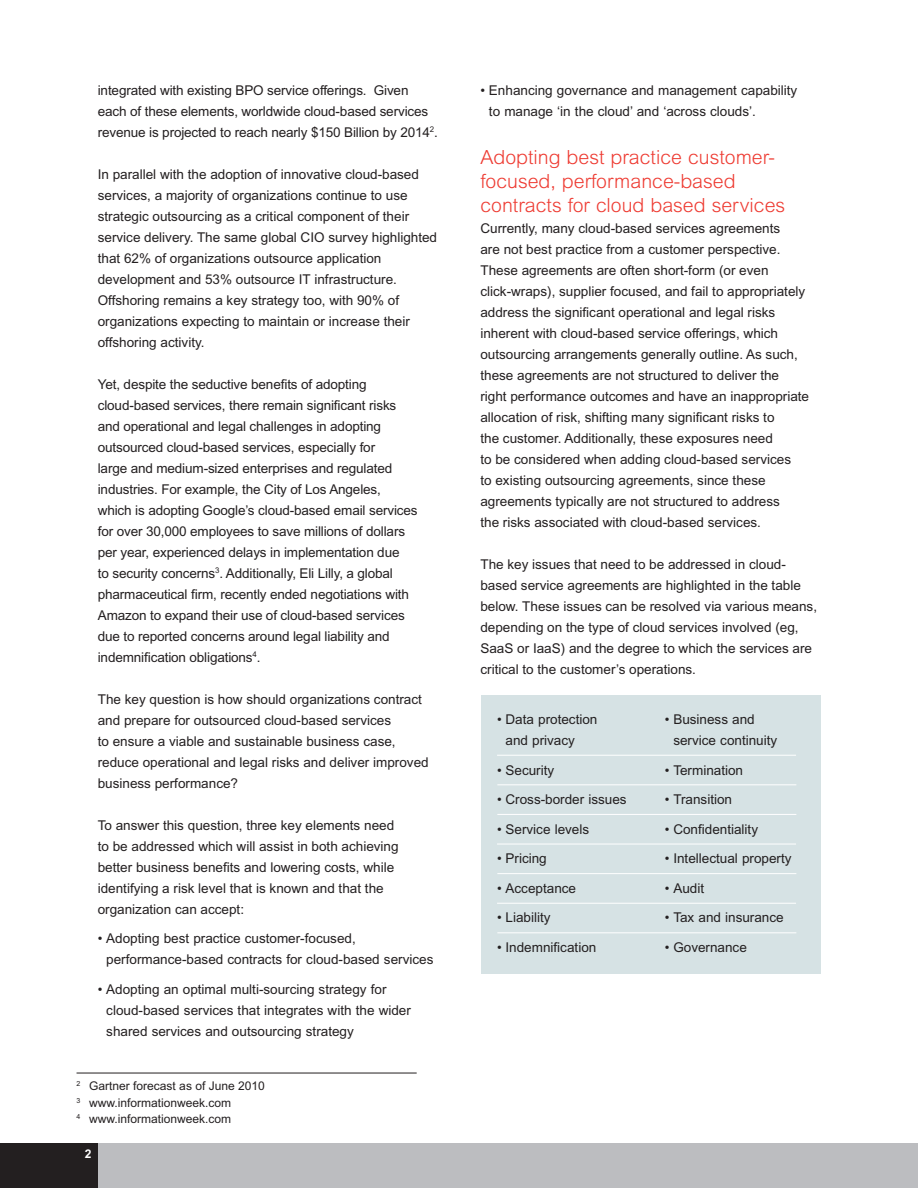
<style>
.page{position:relative;width:918px;height:1188px;background:#fff}
.page>*{position:absolute;margin:0;border:0;box-sizing:border-box;transform-origin:0 0}
.t1{font:300 19.5px/24px "Arial MT Std";color:#ee3b32}
.t2{font:13.5px/21px "Arial MT Std";color:#231f20}
.t3{font:12px/16.5px "Arial MT Std";color:#231f20}
.t4{font:700 12px "Arial MT Std";color:#fff}
</style>
<div class="page">
<div style="left:98px;top:1144px;width:820px;height:44px;background:#bcbdc0"></div>
<div style="left:0;top:1144px;width:98px;height:44px;background:#231f20"></div>
<div style="left:481px;top:695px;width:339px;height:279px;background:#d6e2e4"></div>
<hr style="left:77px;top:1073px;width:340px;height:1px;background:#231f20">
<hr style="left:497px;top:755px;width:299px;height:1px;background:#fff">
<hr style="left:497px;top:784px;width:299px;height:1px;background:#fff">
<hr style="left:497px;top:814px;width:299px;height:1px;background:#fff">
<hr style="left:497px;top:844px;width:299px;height:1px;background:#fff">
<hr style="left:497px;top:873px;width:299px;height:1px;background:#fff">
<hr style="left:497px;top:903px;width:299px;height:1px;background:#fff">
<hr style="left:497px;top:932px;width:299px;height:1px;background:#fff">
<p class="t2" style="left:98px;top:80px;width:342px">integrated with existing BPO service offerings. Given each of these elements, worldwide cloud-based services revenue is projected to reach nearly $150 Billion by 2014<sup>2</sup>.</p>
<p class="t2" style="left:98px;top:164px;width:341px">In parallel with the adoption of innovative cloud-based services, a majority of organizations continue to use strategic outsourcing as a critical component of their service delivery. The same global CIO survey highlighted that 62% of organizations outsource application development and 53% outsource IT infrastructure.<br>Offshoring remains a key strategy too, with 90% of organizations expecting to maintain or increase their offshoring activity.</p>
<p class="t2" style="left:98px;top:374px;width:321px">Yet, despite the seductive benefits of adopting cloud-based services, there remain significant risks and operational and legal challenges in adopting outsourced cloud-based services, especially for<br>large and medium-sized enterprises and regulated industries. For example, the City of Los Angeles, which is adopting Google’s cloud-based email services for over 30,000 employees to save millions of dollars per year, experienced delays in implementation due<br>to security concerns<sup>3</sup>. Additionally, Eli Lilly, a global pharmaceutical firm, recently ended negotiations with Amazon to expand their use of cloud-based services due to reported concerns around legal liability and indemnification obligations<sup>4</sup>.</p>
<p class="t2" style="left:98px;top:689px;width:332px">The key question is how should organizations contract and prepare for outsourced cloud-based services<br>to ensure a viable and sustainable business case, reduce operational and legal risks and deliver improved business performance?</p>
<p class="t2" style="left:98px;top:815px;width:302px">To answer this question, three key elements need to be addressed which will assist in both achieving better business benefits and lowering costs, while identifying a risk level that is known and that the organization can accept:</p>
<p class="t2" style="left:106px;top:928px;width:329px;text-indent:-9px">• Adopting best practice customer-focused, performance-based contracts for cloud-based services</p>
<p class="t2" style="left:106px;top:979px;width:306px;text-indent:-9px">• Adopting an optimal multi-sourcing strategy for cloud-based services that integrates with the wider shared services and outsourcing strategy</p>
<p class="t3" style="left:77px;top:1078px;width:190px"><sup>2</sup> Gartner forecast as of June 2010<br><sup>3</sup> www.informationweek.com<br><sup>4</sup> www.informationweek.com</p>
<p class="t4" style="left:85px;top:1147px;width:8px">2</p>
<p class="t2" style="left:489px;top:80px;width:310px;text-indent:-9px">• Enhancing governance and management capability to manage ‘in the cloud’ and ‘across clouds’.</p>
<h1 class="t1" style="left:480px;top:145px;width:306px">Adopting best practice customer&shy;focused, performance-based contracts for cloud based services</h1>
<p class="t2" style="left:480px;top:218px;width:330px">Currently, many cloud-based services agreements<br>are not best practice from a customer perspective.<br>These agreements are often short-form (or even click-wraps), supplier focused, and fail to appropriately address the significant operational and legal risks inherent with cloud-based service offerings, which outsourcing arrangements generally outline. As such, these agreements are not structured to deliver the<br>right performance outcomes and have an inappropriate allocation of risk, shifting many significant risks to<br>the customer. Additionally, these exposures need<br>to be considered when adding cloud-based services<br>to existing outsourcing agreements, since these agreements typically are not structured to address<br>the risks associated with cloud-based services.</p>
<p class="t2" style="left:480px;top:554px;width:338px">The key issues that need to be addressed in cloud&shy;based service agreements are highlighted in the table below. These issues can be resolved via various means, depending on the type of cloud services involved (eg, SaaS or IaaS) and the degree to which the services are critical to the customer’s operations.</p>
<p class="t2" style="left:506px;top:709px;width:93px;text-indent:-9px">• Data protection and privacy</p>
<p class="t2" style="left:497px;top:760px;width:59px">• Security</p>
<p class="t2" style="left:497px;top:789px;width:131px">• Cross-border issues</p>
<p class="t2" style="left:497px;top:819px;width:94px">• Service levels</p>
<p class="t2" style="left:497px;top:848px;width:51px">• Pricing</p>
<p class="t2" style="left:497px;top:878px;width:81px">• Acceptance</p>
<p class="t2" style="left:497px;top:907px;width:55px">• Liability</p>
<p class="t2" style="left:497px;top:937px;width:101px">• Indemnification</p>
<p class="t2" style="left:673px;top:709px;width:105px;text-indent:-9px">• Business and service continuity</p>
<p class="t2" style="left:665px;top:760px;width:80px">• Termination</p>
<p class="t2" style="left:665px;top:789px;width:69px">• Transition</p>
<p class="t2" style="left:665px;top:819px;width:95px">• Confidentiality</p>
<p class="t2" style="left:665px;top:848px;width:128px">• Intellectual property</p>
<p class="t2" style="left:665px;top:878px;width:41px">• Audit</p>
<p class="t2" style="left:665px;top:907px;width:120px">• Tax and insurance</p>
<p class="t2" style="left:665px;top:937px;width:84px">• Governance</p>
</div>
